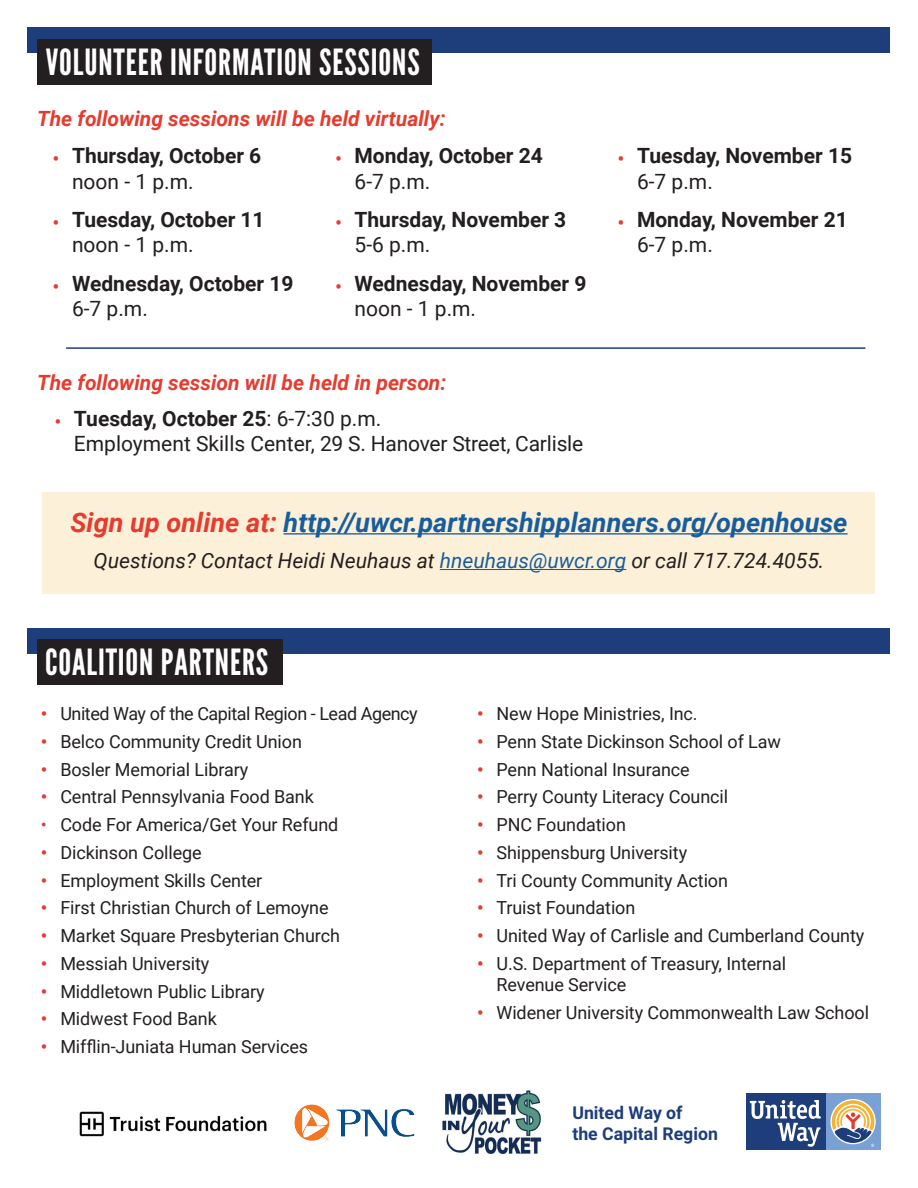
<style>
.page{position:relative;width:918px;height:1188px;background:#fff}
.page>*{position:absolute;margin:0;border:0;box-sizing:border-box;transform-origin:0 0}
.t1{font:36px "League Gothic";letter-spacing:.025em;color:#fff}
.t2{font:italic 700 27px "Roboto";color:#175d9e}
.t3{font:700 21px/25.2px "Roboto";color:#231f20}
.t4{font:21px/25.2px "Roboto";letter-spacing:-.01em;color:#231f20}
.t5{font:italic 700 21px "Roboto";color:#e63b2e}
.t6{font:italic 21px "Roboto";color:#231f20}
.t7{font:18px/21px "Roboto";letter-spacing:-.005em;color:#231f20}
.t8{font:18px "Roboto";letter-spacing:-.025em;color:#231f20}
.t9{font:700 17.7px/21.1px "Roboto";color:#1d3d7b}
.s1{font-weight:400;color:#e63b2e}
.s2{font-weight:400}
.s3{color:#e63b2e}
.s4{font-weight:700}
.s5{color:#175d9e}
.s6{font-weight:700;color:#e63b2e}
</style>
<div class="page">
<div style="left:43px;top:492px;width:832px;height:102px;background:#fdf0d8"></div>
<hr style="left:284px;top:533px;width:564px;height:2px;background:#175d9e">
<img style="left:442px;top:1090px;width:100px;height:64px">
<img style="left:294px;top:1104px;width:121px;height:37px">
<div style="left:28px;top:28px;width:862px;height:25px;background:#1d3d7b"></div>
<div style="left:38px;top:40px;width:394px;height:45px;background:#231f20"></div>
<div style="left:28px;top:628px;width:862px;height:26px;background:#1d3d7b"></div>
<div style="left:37px;top:640px;width:246px;height:45px;background:#231f20"></div>
<img style="left:79px;top:1111px;width:188px;height:26px">
<hr style="left:440px;top:569px;width:186px;height:1px;background:#175d9e">
<div style="left:826px;top:1094px;width:54px;height:56px;background:#79a1d4"></div>
<svg style="left:830px;top:1099px;width:46px;height:45px"></svg>
<div style="left:746px;top:1094px;width:80px;height:56px;background:#1d3d7b"></div>
<svg style="left:750px;top:1100px;width:71px;height:47px"></svg>
<svg style="left:832px;top:1100px;width:42px;height:47px"></svg>
<hr style="left:66px;top:347px;width:799px;height:2px;background:#1d3d7b">
<h1 class="t1" style="left:46px;top:41px;width:375px">VOLUNTEER INFORMATION SESSIONS</h1>
<p class="t5" style="left:37px;top:104px;width:410px">The following sessions will be held virtually:</p>
<p class="t3" style="left:72px;top:143px;width:191px;text-indent:-20px"><span class="s1">•</span> Thursday, October 6 <span class="s2">noon - 1 p.m.</span></p>
<p class="t3" style="left:72px;top:206px;width:194px;text-indent:-20px"><span class="s1">•</span> Tuesday, October 11 <span class="s2">noon - 1 p.m.</span></p>
<p class="t3" style="left:72px;top:270px;width:223px;text-indent:-20px"><span class="s1">•</span> Wednesday, October 19<br><span class="s2">6-7 p.m.</span></p>
<p class="t3" style="left:355px;top:143px;width:190px;text-indent:-20px"><span class="s1">•</span> Monday, October 24<br><span class="s2">6-7 p.m.</span></p>
<p class="t3" style="left:355px;top:206px;width:213px;text-indent:-20px"><span class="s1">•</span> Thursday, November 3<br><span class="s2">5-6 p.m.</span></p>
<p class="t3" style="left:355px;top:270px;width:233px;text-indent:-20px"><span class="s1">•</span> Wednesday, November 9 <span class="s2">noon - 1 p.m.</span></p>
<p class="t5" style="left:37px;top:368px;width:411px">The following session will be held in person:</p>
<p class="t4" style="left:74px;top:405px;width:511px;text-indent:-20px"><span class="s3">•</span> <span class="s4">Tuesday, October 25</span>: 6-7:30 p.m.<br>Employment Skills Center, 29 S. Hanover Street, Carlisle</p>
<p class="t3" style="left:637px;top:143px;width:217px;text-indent:-20px"><span class="s1">•</span> Tuesday, November 15<br><span class="s2">6-7 p.m.</span></p>
<p class="t3" style="left:637px;top:206px;width:212px;text-indent:-20px"><span class="s1">•</span> Monday, November 21<br><span class="s2">6-7 p.m.</span></p>
<h2 class="t2" style="left:70px;top:503px;width:779px"><span class="s3">Sign up online at:</span> http://uwcr.partnershipplanners.org/openhouse</h2>
<p class="t6" style="left:94px;top:546px;width:732px">Questions? Contact Heidi Neuhaus at <span class="s5">hneuhaus@uwcr.org</span> or call 717.724.4055.</p>
<h1 class="t1" style="left:45px;top:641px;width:225px">COALITION PARTNERS</h1>
<p class="t8" style="left:41px;top:701px;width:378px"><span class="s6">•</span> United Way of the Capital Region - Lead Agency</p>
<p class="t7" style="left:41px;top:730px;width:263px"><span class="s6">•</span> Belco Community Credit Union</p>
<p class="t7" style="left:41px;top:758px;width:209px"><span class="s6">•</span> Bosler Memorial Library</p>
<p class="t7" style="left:41px;top:786px;width:275px"><span class="s6">•</span> Central Pennsylvania Food Bank</p>
<p class="t7" style="left:41px;top:813px;width:299px"><span class="s3">•</span> Code For America/Get Your Refund</p>
<p class="t7" style="left:41px;top:841px;width:162px"><span class="s6">•</span> Dickinson College</p>
<p class="t7" style="left:41px;top:869px;width:223px"><span class="s6">•</span> Employment Skills Center</p>
<p class="t7" style="left:41px;top:897px;width:289px"><span class="s6">•</span> First Christian Church of Lemoyne</p>
<p class="t7" style="left:41px;top:924px;width:301px"><span class="s6">•</span> Market Square Presbyterian Church</p>
<p class="t7" style="left:41px;top:952px;width:170px"><span class="s6">•</span> Messiah University</p>
<p class="t7" style="left:41px;top:980px;width:225px"><span class="s6">•</span> Middletown Public Library</p>
<p class="t7" style="left:41px;top:1008px;width:177px"><span class="s6">•</span> Midwest Food Bank</p>
<p class="t7" style="left:41px;top:1036px;width:269px"><span class="s6">•</span> Mifflin-Juniata Human Services</p>
<p class="t7" style="left:477px;top:703px;width:222px"><span class="s6">•</span> New Hope Ministries, Inc.</p>
<p class="t7" style="left:477px;top:730px;width:306px"><span class="s6">•</span> Penn State Dickinson School of Law</p>
<p class="t7" style="left:477px;top:758px;width:214px"><span class="s6">•</span> Penn National Insurance</p>
<p class="t7" style="left:477px;top:786px;width:253px"><span class="s6">•</span> Perry County Literacy Council</p>
<p class="t7" style="left:477px;top:814px;width:150px"><span class="s6">•</span> PNC Foundation</p>
<p class="t7" style="left:477px;top:841px;width:212px"><span class="s6">•</span> Shippensburg University</p>
<p class="t7" style="left:477px;top:869px;width:253px"><span class="s6">•</span> Tri County Community Action</p>
<p class="t7" style="left:477px;top:897px;width:160px"><span class="s6">•</span> Truist Foundation</p>
<p class="t7" style="left:477px;top:925px;width:389px"><span class="s6">•</span> United Way of Carlisle and Cumberland County</p>
<p class="t7" style="left:496px;top:952px;width:291px;text-indent:-19px"><span class="s6">•</span> U.S. Department of Treasury, Internal<br>Revenue Service</p>
<p class="t7" style="left:477px;top:1001px;width:394px"><span class="s6">•</span> Widener University Commonwealth Law School</p>
<p class="t9" style="left:572px;top:1101px;width:147px">United Way of<br>the Capital Region</p>
</div>
